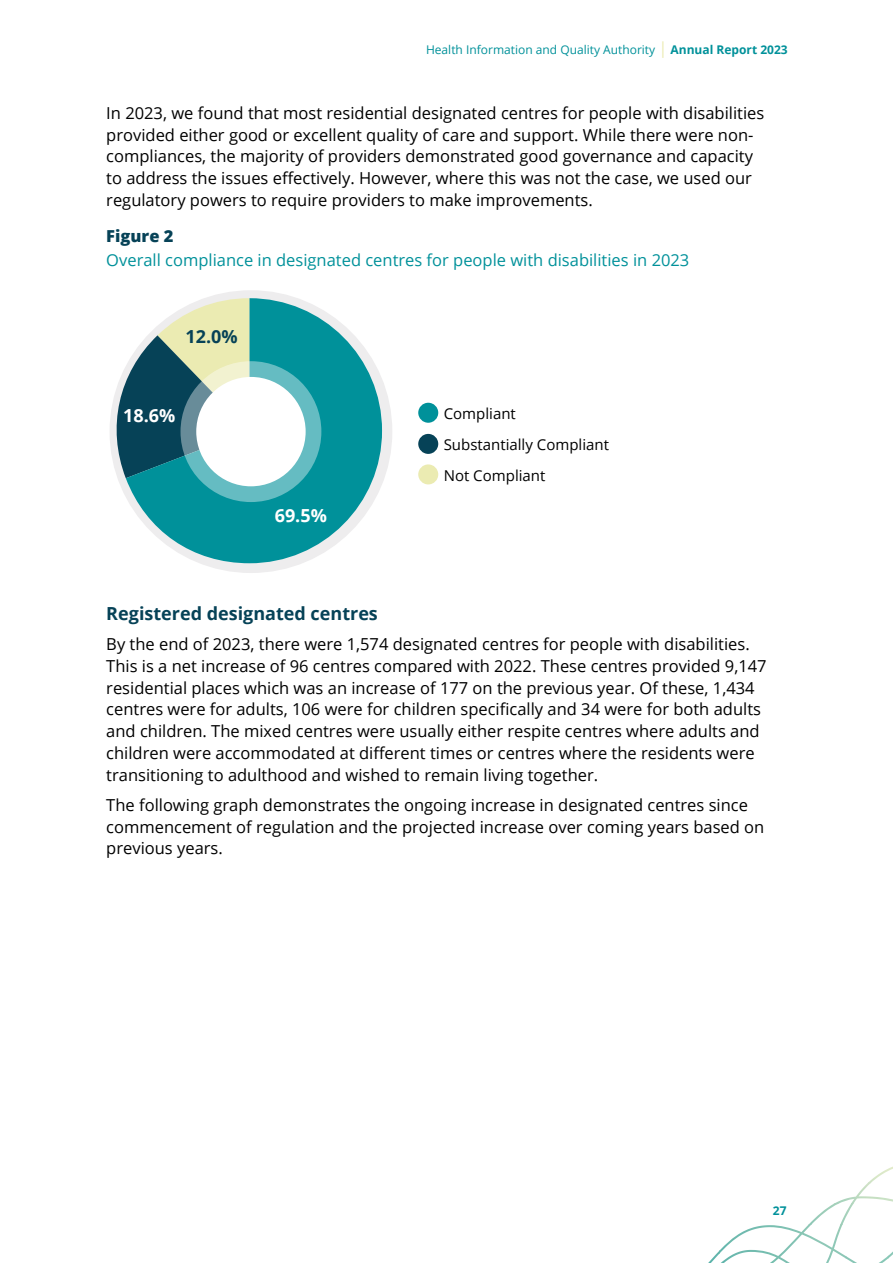
<style>
.page{position:relative;width:893px;height:1263px;background:#fff}
.page>*{position:absolute;margin:0;border:0;box-sizing:border-box;transform-origin:0 0}
.HIQA_small_BOLD_heading_2023{font:700 18px "Open Sans";color:#064257}
.t1{font:700 18px "Open Sans";color:#fff}
.HIQA_body_2022{font:16.5px/21.8px "Open Sans";color:#000}
.HIQA_Figure_text_2023{font:16.5px/23.2px "Open Sans";color:#00919a}
.t2{font:15px "Open Sans";color:#000}
.t3{font:12px "Open Sans";color:#00919a}
.t4{font:700 12px "Open Sans";color:#00919a}
.s1{font-size:16.5px;color:#ebebb2}
.s2{font-weight:700}
.s3{font-weight:800;color:#064257}
</style>
<div class="page">
<img style="left:868px;top:1166px;width:25px;height:17px">
<img style="left:854px;top:1183px;width:14px;height:14px">
<img style="left:888px;top:1251px;width:5px;height:8px">
<img style="left:809px;top:1203px;width:45px;height:22px">
<img style="left:762px;top:1224px;width:78px;height:24px">
<img style="left:846px;top:1256px;width:36px;height:7px">
<img style="left:708px;top:1250px;width:12px;height:13px">
<div style="left:110px;top:290px;width:282px;height:283px;background:#eeedee;border-radius:50%"></div>
<svg style="left:110px;top:368px;width:16px;height:110px"></svg>
<svg style="left:126px;top:298px;width:256px;height:265px;fill:#00919a"></svg>
<div style="left:418px;top:434px;width:20px;height:20px;background:#064257;border-radius:50%"></div>
<div style="left:418px;top:464px;width:20px;height:20px;background:#ebebb2;border-radius:50%"></div>
<div style="left:418px;top:403px;width:20px;height:20px;background:#00919a;border-radius:50%"></div>
<svg style="left:180px;top:361px;width:141px;height:141px;background:#76b9bb"></svg>
<div style="left:196px;top:377px;width:110px;height:109px;background:#fff;border-radius:50%"></div>
<p class="t3" style="left:426px;top:41px;width:363px">Health Information and Quality Authority <span class="s1">|</span> <span class="s2">Annual Report 2023</span></p>
<p class="HIQA_body_2022" style="left:106px;top:102px;width:660px">In 2023, we found that most residential designated centres for people with disabilities provided either good or excellent quality of care and support. While there were non&shy;compliances, the majority of providers demonstrated good governance and capacity to address the issues effectively. However, where this was not the case, we used our regulatory powers to require providers to make improvements.</p>
<p class="HIQA_Figure_text_2023" style="left:106px;top:224px;width:585px"><span class="s3">Figure 2<br></span>Overall compliance in designated centres for people with disabilities in 2023</p>
<p class="HIQA_small_BOLD_heading_2023" style="left:185px;top:324px;width:54px">12.0%</p>
<p class="t1" style="left:123px;top:403px;width:54px">18.6%</p>
<p class="t1" style="left:275px;top:503px;width:54px">69.5%</p>
<p class="t2" style="left:444px;top:403px;width:74px">Compliant</p>
<p class="t2" style="left:444px;top:435px;width:167px">Substantially Compliant</p>
<p class="t2" style="left:444px;top:465px;width:103px">Not Compliant</p>
<p class="HIQA_small_BOLD_heading_2023" style="left:106px;top:600px;width:273px">Registered designated centres</p>
<p class="HIQA_body_2022" style="left:106px;top:633px;width:662px">By the end of 2023, there were 1,574 designated centres for people with disabilities.<br>This is a net increase of 96 centres compared with 2022. These centres provided 9,147 residential places which was an increase of 177 on the previous year. Of these, 1,434 centres were for adults, 106 were for children specifically and 34 were for both adults and children. The mixed centres were usually either respite centres where adults and children were accommodated at different times or centres where the residents were transitioning to adulthood and wished to remain living together.</p>
<p class="HIQA_body_2022" style="left:106px;top:793px;width:660px">The following graph demonstrates the ongoing increase in designated centres since commencement of regulation and the projected increase over coming years based on previous years.</p>
<p class="t4" style="left:773px;top:1202px;width:15px">27</p>
</div>
